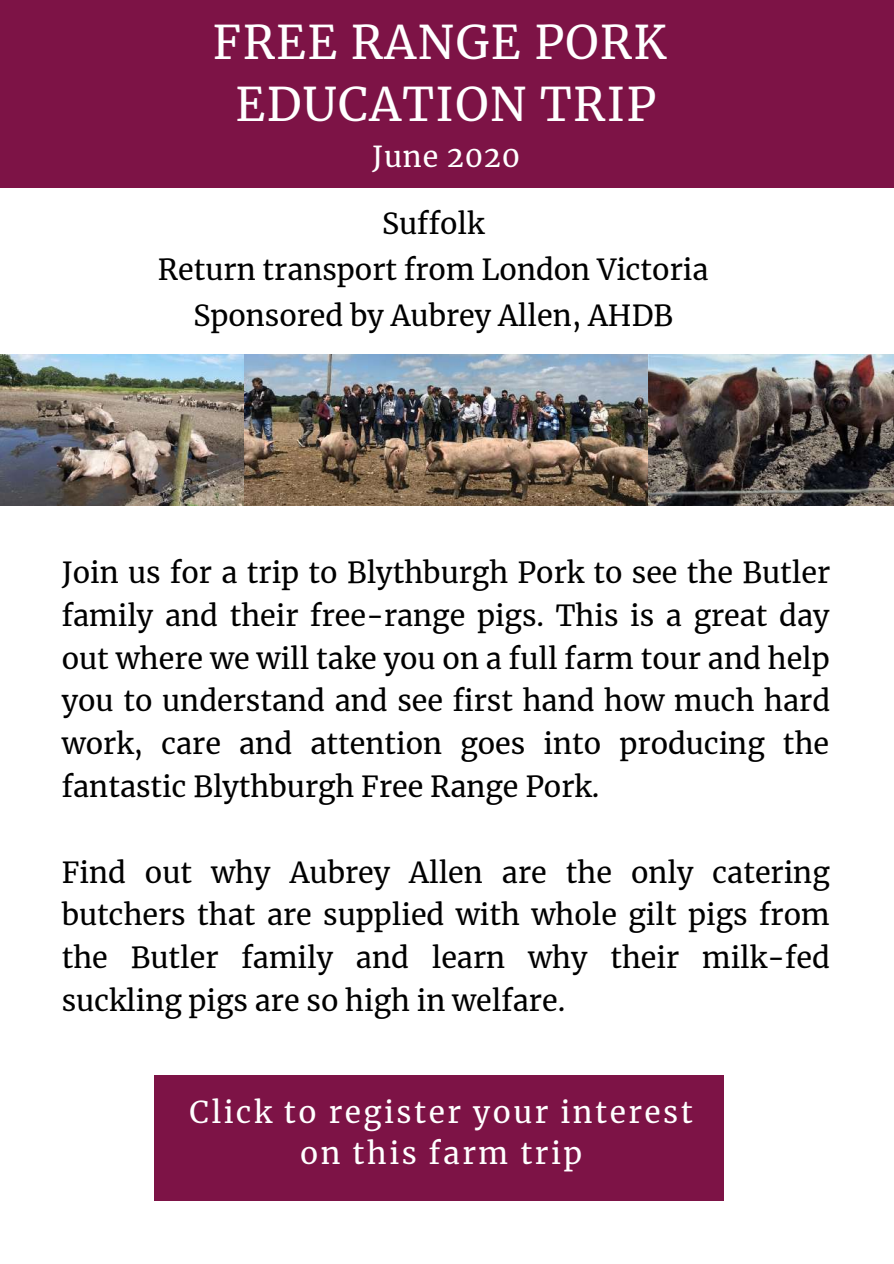
<style>
.page{position:relative;width:894px;height:1264px;background:#fff}
.page>*{position:absolute;margin:0;border:0;box-sizing:border-box;transform-origin:0 0}
.t1{font:45.75px/61.9px "Merriweather";letter-spacing:.03em;color:#fff;text-align:center}
.t2{font:29.85px/41.2px "Merriweather";letter-spacing:.085em;color:#fff;text-align:center}
.t3{font:28.65px/42.8px "Merriweather";color:#000;text-align:justify}
.t4{font:28.5px "Merriweather";letter-spacing:.03em;color:#fff}
</style>
<div class="page">
<div style="left:0;top:0;width:893px;height:188px;background:#7d1346"></div>
<img style="left:244px;top:354px;width:649px;height:151px">
<img style="left:0;top:354px;width:244px;height:151px">
<div style="left:154px;top:1075px;width:569px;height:125px;background:#7d1346"></div>
<h1 class="t1" style="left:213px;top:11px;width:455px">FREE RANGE PORK<br>EDUCATION TRIP</h1>
<p class="t4" style="left:372px;top:139px;width:149px">June 2020</p>
<p class="t3" style="left:158px;top:200px;width:552px;line-height:46.2px;text-align:center">Suffolk<br>Return transport from London Victoria<br>Sponsored by Aubrey Allen, AHDB</p>
<p class="t3" style="left:62px;top:551px;width:769px">Join us for a trip to Blythburgh Pork to see the Butler family and their free-range pigs. This is a great day out where we will take you on a full farm tour and help you to understand and see first hand how much hard work, care and attention goes into producing the fantastic Blythburgh Free Range Pork.</p>
<p class="t3" style="left:62px;top:851px;width:769px">Find out why Aubrey Allen are the only catering butchers that are supplied with whole gilt pigs from the Butler family and learn why their milk-fed suckling pigs are so high in welfare.</p>
<p class="t2" style="left:189px;top:1091px;width:505px">Click to register your interest on this farm trip</p>
</div>
